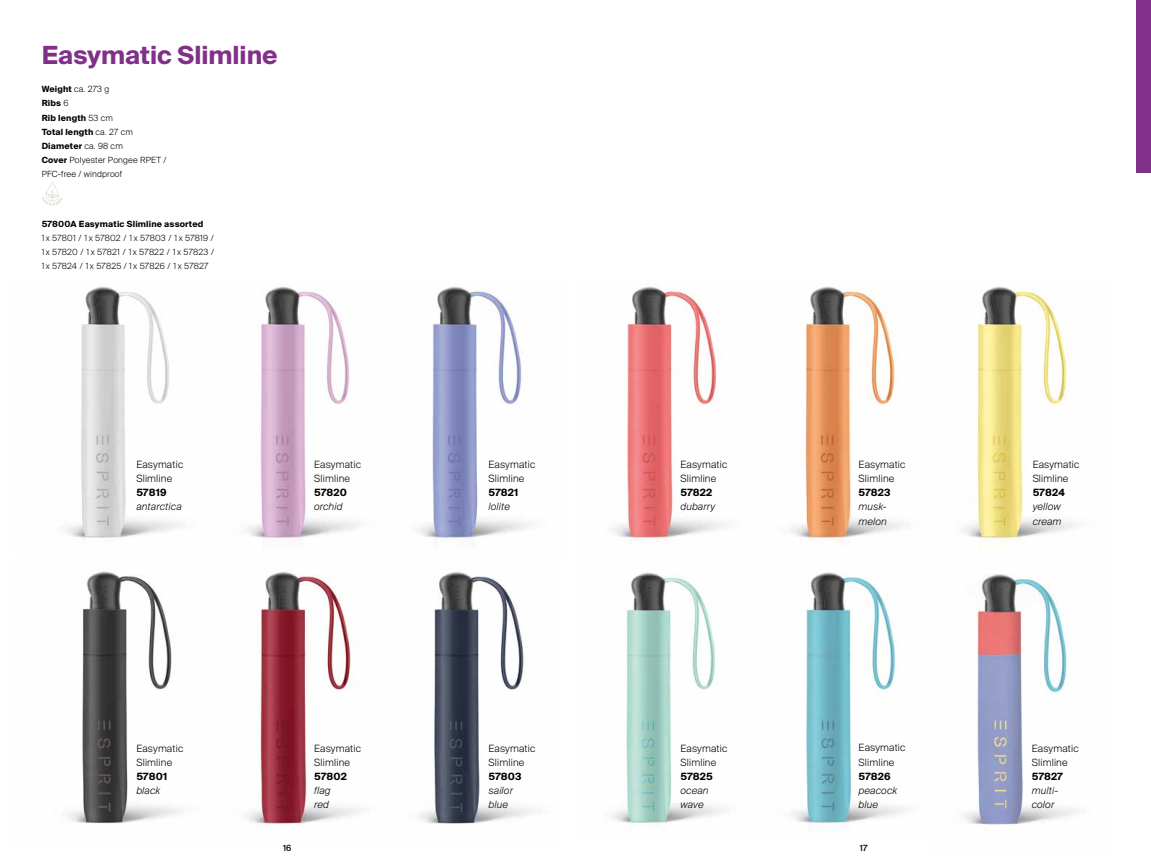
<style>
.page{position:relative;width:1151px;height:865px;background:#fff}
.page>*{position:absolute;margin:0;border:0;box-sizing:border-box;transform-origin:0 0}
.t1{font:700 25px "Suisse Intl";color:#813089}
.t2{font:300 10px/14.2px "Suisse Intl";letter-spacing:.02em;color:#000}
.t3{font:italic 300 10px/14.2px "Suisse Intl";letter-spacing:.02em;color:#000}
.t4{font:700 10px "Suisse Intl";letter-spacing:.02em;color:#000}
.t5{font:300 8.5px/14.2px "Suisse Intl";letter-spacing:.02em;color:#000}
.t6{font:700 8.5px "Suisse Intl";letter-spacing:.02em;color:#000}
.t7{font:500 8.5px "Suisse Intl";color:#000}
.s1{font-weight:700}
</style>
<div class="page">
<img style="left:245px;top:571px;width:114px;height:253px">
<img style="left:67px;top:571px;width:113px;height:252px">
<img style="left:420px;top:571px;width:115px;height:253px">
<img style="left:65px;top:287px;width:115px;height:251px">
<img style="left:611px;top:573px;width:114px;height:251px">
<img style="left:246px;top:286px;width:114px;height:257px">
<img style="left:792px;top:572px;width:113px;height:258px">
<img style="left:416px;top:287px;width:114px;height:254px">
<img style="left:964px;top:574px;width:113px;height:251px">
<img style="left:611px;top:287px;width:114px;height:256px">
<img style="left:790px;top:286px;width:115px;height:257px">
<img style="left:963px;top:287px;width:113px;height:257px">
<svg style="left:42px;top:182px;width:21px;height:24px"></svg>
<div style="left:1137px;top:0;width:14px;height:173px;background:#813089"></div>
<h1 class="t1" style="left:42px;top:41px;width:238px">Easymatic Slimline</h1>
<p class="t5" style="left:42px;top:82px;width:126px"><span class="s1">Weight</span> ca. 273 g<br><span class="s1">Ribs</span> 6<br><span class="s1">Rib length</span> 53 cm<br><span class="s1">Total length</span> ca. 27 cm<br><span class="s1">Diameter</span> ca. 98 cm<br><span class="s1">Cover</span> Polyester Pongee RPET /<br>PFC-free / windproof</p>
<p class="t6" style="left:42px;top:219px;width:163px">57800A Easymatic Slimline assorted</p>
<p class="t5" style="left:42px;top:231px;width:174px;text-align:justify">1 x 57801 / 1 x 57802 / 1 x 57803 / 1 x 57819 / 1 x 57820 / 1 x 57821 / 1 x 57822 / 1 x 57823 / 1 x 57824 / 1 x 57825 / 1 x 57826 / 1 x 57827</p>
<p class="t2" style="left:136px;top:457px;width:48px">Easymatic<br>Slimline</p>
<p class="t4" style="left:136px;top:487px;width:32px">57819</p>
<p class="t3" style="left:136px;top:500px;width:47px">antarctica</p>
<p class="t2" style="left:314px;top:457px;width:48px">Easymatic<br>Slimline</p>
<p class="t4" style="left:314px;top:487px;width:34px">57820</p>
<p class="t3" style="left:314px;top:500px;width:30px">orchid</p>
<p class="t2" style="left:488px;top:457px;width:48px">Easymatic<br>Slimline</p>
<p class="t4" style="left:488px;top:487px;width:31px">57821</p>
<p class="t3" style="left:488px;top:500px;width:23px">lolite</p>
<p class="t2" style="left:680px;top:457px;width:48px">Easymatic<br>Slimline</p>
<p class="t4" style="left:680px;top:487px;width:33px">57822</p>
<p class="t3" style="left:680px;top:500px;width:36px">dubarry</p>
<p class="t2" style="left:859px;top:457px;width:48px">Easymatic<br>Slimline</p>
<p class="t4" style="left:859px;top:487px;width:34px">57823</p>
<p class="t3" style="left:859px;top:500px;width:30px">musk&shy;melon</p>
<p class="t2" style="left:136px;top:741px;width:48px">Easymatic<br>Slimline</p>
<p class="t4" style="left:136px;top:770px;width:32px">57801</p>
<p class="t3" style="left:136px;top:783px;width:25px">black</p>
<p class="t2" style="left:314px;top:741px;width:48px">Easymatic<br>Slimline</p>
<p class="t4" style="left:314px;top:770px;width:34px">57802</p>
<p class="t3" style="left:314px;top:783px;width:18px">flag red</p>
<p class="t2" style="left:488px;top:741px;width:48px">Easymatic<br>Slimline</p>
<p class="t4" style="left:488px;top:770px;width:35px">57803</p>
<p class="t3" style="left:488px;top:783px;width:26px">sailor blue</p>
<p class="t2" style="left:680px;top:741px;width:48px">Easymatic<br>Slimline</p>
<p class="t4" style="left:680px;top:770px;width:34px">57825</p>
<p class="t3" style="left:680px;top:783px;width:29px">ocean wave</p>
<p class="t2" style="left:859px;top:741px;width:48px">Easymatic<br>Slimline</p>
<p class="t4" style="left:859px;top:770px;width:34px">57826</p>
<p class="t3" style="left:859px;top:783px;width:40px">peacock blue</p>
<p class="t7" style="left:283px;top:842px;width:10px">16</p>
<p class="t7" style="left:860px;top:842px;width:9px">17</p>
<p class="t2" style="left:1033px;top:457px;width:48px">Easymatic<br>Slimline</p>
<p class="t4" style="left:1033px;top:487px;width:34px">57824</p>
<p class="t3" style="left:1033px;top:500px;width:30px">yellow cream</p>
<p class="t2" style="left:1032px;top:741px;width:48px">Easymatic<br>Slimline</p>
<p class="t4" style="left:1032px;top:770px;width:32px">57827</p>
<p class="t3" style="left:1032px;top:783px;width:28px">multi&shy;color</p>
</div>
